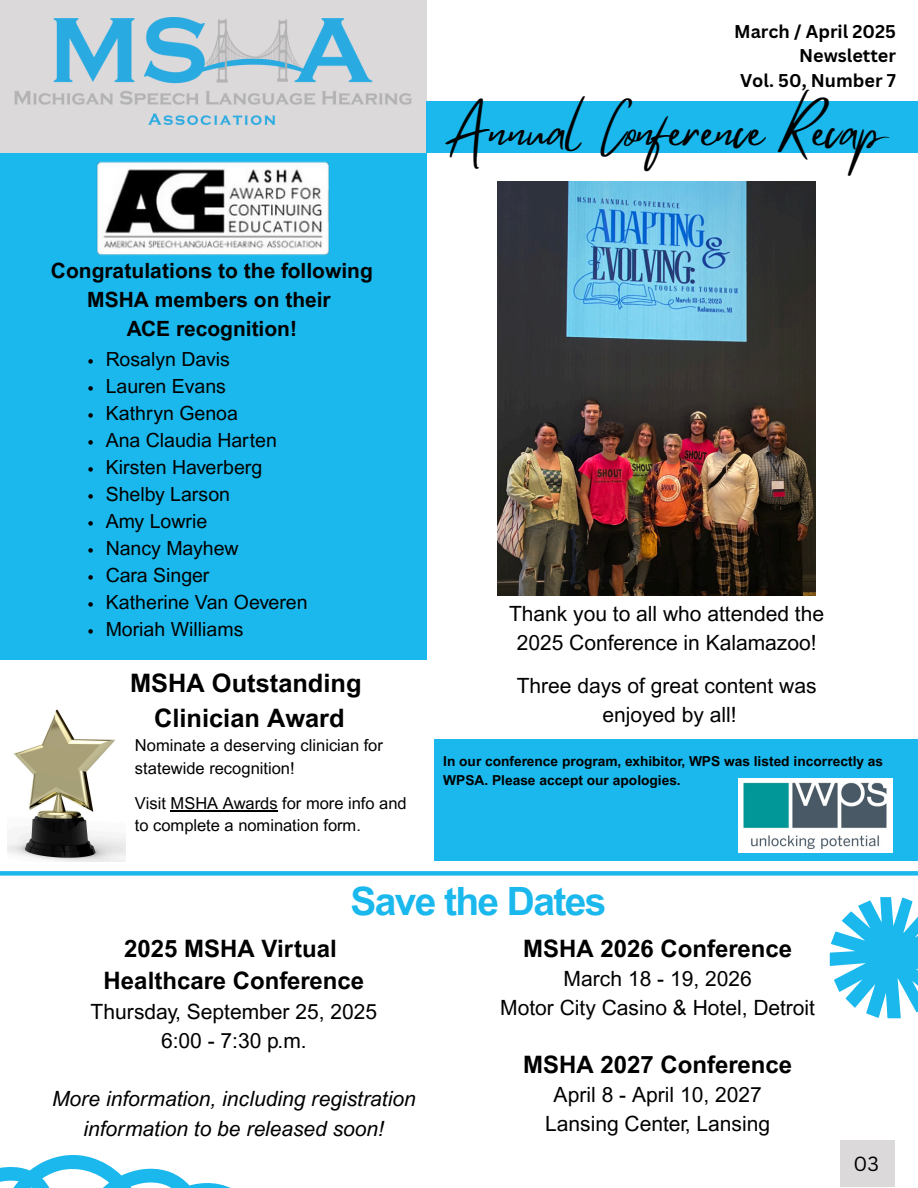
<style>
.page{position:relative;width:918px;height:1188px;background:#fff}
.page>*{position:absolute;margin:0;border:0;box-sizing:border-box;transform-origin:0 0}
.t1{font:48.9px "Mistrully";color:#000}
.t2{font:700 39px "Arial MT Pro";letter-spacing:-.04em;color:#1ab8ed}
.t3{font:700 25.35px/35.4px "Arial MT Pro";color:#000;text-align:center}
.t4{font:700 24px/32.7px "Arial MT Pro";color:#000;text-align:center}
.t5{font:21px/29.2px "Arial MT Pro";color:#000;text-align:center}
.t6{font:italic 21px/29.2px "Arial MT Pro";color:#000;text-align:center}
.t7{font:700 21px/29.2px "Arial MT Pro";color:#000;text-align:center}
.t8{font:19.95px "Canva Sans";color:#000}
.t9{font:19.5px "Arial MT Pro";color:#000}
.t10{font:700 18px/24.8px "Canva Sans";color:#000;text-align:right}
.t11{font:16.5px/22.5px "Arial MT Pro";color:#000}
.t12{font:700 13.8px/19.2px "Arial MT Pro";color:#000}
</style>
<div class="page">
<div style="left:0;top:0;width:427px;height:191px;background:#dcd9db"></div>
<svg style="left:830px;top:897px;width:88px;height:121px"></svg>
<div style="left:0;top:153px;width:426px;height:506px;background:#1ab8ed"></div>
<svg style="left:0;top:1155px;width:231px;height:33px"></svg>
<img style="left:14px;top:18px;width:397px;height:107px">
<div style="left:426px;top:101px;width:492px;height:52px;background:#1ab8ed"></div>
<div style="left:841px;top:1140px;width:54px;height:47px;background:#dcd9db"></div>
<div style="left:0;top:871px;width:918px;height:5px;background:#1ab8ed"></div>
<img style="left:97px;top:161px;width:232px;height:95px">
<div style="left:434px;top:739px;width:484px;height:121px;background:#1ab8ed"></div>
<img style="left:738px;top:779px;width:154px;height:74px">
<img style="left:498px;top:181px;width:317px;height:414px">
<img style="left:7px;top:709px;width:119px;height:153px">
<svg style="left:88px;top:359px;width:5px;height:5px"></svg>
<svg style="left:88px;top:386px;width:5px;height:5px"></svg>
<svg style="left:88px;top:413px;width:5px;height:5px"></svg>
<svg style="left:88px;top:440px;width:5px;height:5px"></svg>
<svg style="left:88px;top:467px;width:5px;height:5px"></svg>
<svg style="left:88px;top:494px;width:5px;height:5px"></svg>
<svg style="left:88px;top:521px;width:5px;height:5px"></svg>
<svg style="left:88px;top:548px;width:5px;height:5px"></svg>
<svg style="left:88px;top:575px;width:5px;height:5px"></svg>
<svg style="left:88px;top:602px;width:5px;height:5px"></svg>
<svg style="left:88px;top:629px;width:5px;height:5px"></svg>
<hr style="left:171px;top:810px;width:107px;height:2px;background:#000">
<p class="t7" style="left:51px;top:258px;width:323px">Congratulations to the following<br>MSHA members on their<br>ACE recognition!</p>
<p class="t9" style="left:106px;top:352px;width:126px">Rosalyn Davis</p>
<p class="t9" style="left:106px;top:379px;width:122px">Lauren Evans</p>
<p class="t9" style="left:106px;top:406px;width:134px">Kathryn Genoa</p>
<p class="t9" style="left:106px;top:433px;width:173px">Ana Claudia Harten</p>
<p class="t9" style="left:106px;top:460px;width:158px">Kirsten Haverberg</p>
<p class="t9" style="left:106px;top:487px;width:126px">Shelby Larson</p>
<p class="t9" style="left:106px;top:514px;width:103px">Amy Lowrie</p>
<p class="t9" style="left:106px;top:541px;width:134px">Nancy Mayhew</p>
<p class="t9" style="left:106px;top:568px;width:105px">Cara Singer</p>
<p class="t9" style="left:106px;top:595px;width:203px">Katherine Van Oeveren</p>
<p class="t9" style="left:106px;top:622px;width:139px">Moriah Williams</p>
<p class="t3" style="left:130px;top:668px;width:233px">MSHA Outstanding<br>Clinician Award</p>
<p class="t11" style="left:135px;top:736px;width:249px">Nominate a deserving clinician for statewide recognition!</p>
<h2 class="t11" style="left:135px;top:794px;width:273px">Visit MSHA Awards for more info and to complete a nomination form.</h2>
<h4 class="t10" style="left:734px;top:18px;width:163px">March / April 2025<br>Newsletter<br>Vol. 50, Number 7</h4>
<p class="t1" style="left:443px;top:91px;width:445px">Annual Conference Recap</p>
<p class="t5" style="left:509px;top:602px;width:316px">Thank you to all who attended the<br>2025 Conference in Kalamazoo!</p>
<p class="t5" style="left:517px;top:673px;width:301px">Three days of great content was</p>
<p class="t5" style="left:602px;top:702px;width:136px">enjoyed by all!</p>
<p class="t12" style="left:443px;top:753px;width:442px">In our conference program, exhibitor, WPS was listed incorrectly as<br>WPSA. Please accept our apologies.</p>
<p class="t2" style="left:350px;top:887px;width:258px">Save the Dates</p>
<p class="t4" style="left:103px;top:935px;width:262px">2025 MSHA Virtual<br>Healthcare Conference</p>
<p class="t5" style="left:91px;top:999px;width:288px">Thursday, September 25, 2025<br>6:00 - 7:30 p.m.</p>
<h3 class="t6" style="left:52px;top:1087px;width:365px">More information, including registration information to be released soon!</h3>
<h5 class="t4" style="left:523px;top:935px;width:270px">MSHA 2026 Conference</h5>
<h5 class="t5" style="left:500px;top:967px;width:316px">March 18 - 19, 2026<br>Motor City Casino &amp; Hotel, Detroit</h5>
<h5 class="t4" style="left:523px;top:1051px;width:270px">MSHA 2027 Conference</h5>
<h5 class="t5" style="left:545px;top:1082px;width:226px">April 8 - April 10, 2027<br>Lansing Center, Lansing</h5>
<p class="t8" style="left:853px;top:1150px;width:27px">03</p>
</div>
